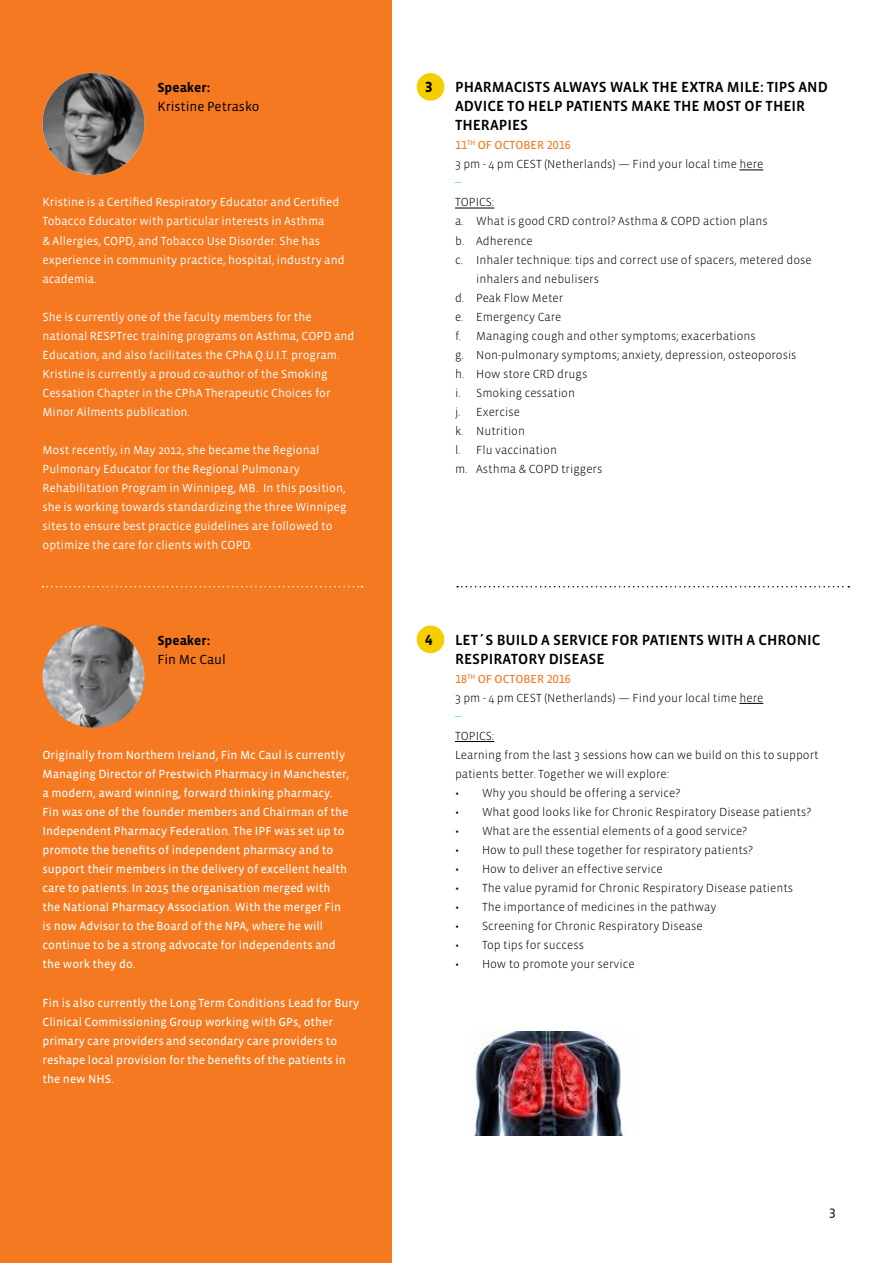
<style>
.page{position:relative;width:893px;height:1263px;background:#fff}
.page>*{position:absolute;margin:0;border:0;box-sizing:border-box;transform-origin:0 0}
.t1{font:500 15px/19px "Vista Sans OT";color:#000}
.t2{font:700 15px "Vista Sans OT";color:#000}
.t3{font:13.5px "Vista Sans OT";color:#000}
.t4{font:700 13.5px "Vista Sans OT";color:#000}
.t5{font:300 12px/19px "Vista Sans OT";color:#000}
.t6{font:12px/19px "Vista Sans OT";color:#fff}
.t7{font:12px/19px "Vista Sans OT";color:#fff}
.t8{font:300 12px "Vista Sans OT";color:#20c4f4}
.s1{font-weight:400;color:#f47920}
</style>
<div class="page">
<div style="left:0;top:0;width:391px;height:1263px;background:#f47920"></div>
<div style="left:417px;top:73px;width:27px;height:28px;background:#f5ce00;border-radius:50%"></div>
<div style="left:417px;top:626px;width:27px;height:27px;background:#f5ce00;border-radius:50%"></div>
<svg style="left:457px;top:586px;width:392px;height:1px"></svg>
<svg style="left:739px;top:170px;width:24px;height:1px"></svg>
<hr style="left:455px;top:208px;width:39px;height:1px;background:#000">
<svg style="left:739px;top:703px;width:24px;height:1px"></svg>
<hr style="left:455px;top:741px;width:39px;height:1px;background:#000">
<svg style="left:43px;top:586px;width:319px;height:1px"></svg>
<img style="left:43px;top:73px;width:102px;height:102px;border-radius:51px">
<img style="left:43px;top:626px;width:102px;height:102px;border-radius:51px">
<img style="left:473px;top:1031px;width:151px;height:105px">
<p class="t4" style="left:157px;top:81px;width:55px">Speaker:</p>
<p class="t3" style="left:157px;top:100px;width:104px">Kristine Petrasko</p>
<p class="t7" style="left:43px;top:193px;width:304px">Kristine is a Certified Respiratory Educator and Certified Tobacco Educator with particular interests in Asthma<br>&amp; Allergies, COPD, and Tobacco Use Disorder. She has experience in community practice, hospital, industry and academia.</p>
<p class="t7" style="left:43px;top:307px;width:313px">She is currently one of the faculty members for the national RESPTrec training programs on Asthma, COPD and Education, and also facilitates the CPhA Q.U.I.T. program.<br>Kristine is currently a proud co-author of the Smoking Cessation Chapter in the CPhA Therapeutic Choices for Minor Ailments publication.</p>
<p class="t7" style="left:43px;top:441px;width:306px">Most recently, in May 2012, she became the Regional Pulmonary Educator for the Regional Pulmonary Rehabilitation Program in Winnipeg, MB. In this position, she is working towards standardizing the three Winnipeg sites to ensure best practice guidelines are followed to optimize the care for clients with COPD.</p>
<p class="t4" style="left:157px;top:633px;width:55px">Speaker:</p>
<p class="t3" style="left:157px;top:652px;width:70px">Fin Mc Caul</p>
<p class="t6" style="left:43px;top:746px;width:308px">Originally from Northern Ireland, Fin Mc Caul is currently Managing Director of Prestwich Pharmacy in Manchester, a modern, award winning, forward thinking pharmacy.<br>Fin was one of the founder members and Chairman of the Independent Pharmacy Federation. The IPF was set up to promote the benefits of independent pharmacy and to support their members in the delivery of excellent health care to patients. In 2015 the organisation merged with the National Pharmacy Association. With the merger Fin is now Advisor to the Board of the NPA, where he will continue to be a strong advocate for independents and the work they do.</p>
<p class="t6" style="left:43px;top:993px;width:318px">Fin is also currently the Long Term Conditions Lead for Bury Clinical Commissioning Group working with GPs, other primary care providers and secondary care providers to reshape local provision for the benefits of the patients in the new NHS.</p>
<p class="t2" style="left:425px;top:79px;width:9px">3</p>
<p class="t1" style="left:455px;top:78px;width:374px">PHARMACISTS ALWAYS WALK THE EXTRA MILE: TIPS AND<br>ADVICE TO HELP PATIENTS MAKE THE MOST OF THEIR<br>THERAPIES</p>
<p class="t5" style="left:455px;top:136px;width:310px"><span class="s1">11</span><sup>TH</sup> <span class="s1">OF OCTOBER 2016<br></span>3 pm - 4 pm CEST (Netherlands) — Find your local time here</p>
<p class="t8" style="left:455px;top:171px;width:7px">_</p>
<p class="t5" style="left:455px;top:193px;width:41px">TOPICS:</p>
<p class="t5" style="left:455px;top:212px;width:314px">a. What is good CRD control? Asthma &amp; COPD action plans</p>
<p class="t5" style="left:455px;top:231px;width:79px">b. Adherence</p>
<p class="t5" style="left:455px;top:250px;width:358px">c. Inhaler technique: tips and correct use of spacers, metered dose</p>
<p class="t5" style="left:476px;top:269px;width:124px">inhalers and nebulisers</p>
<p class="t5" style="left:455px;top:288px;width:110px">d. Peak Flow Meter</p>
<p class="t5" style="left:455px;top:307px;width:108px">e. Emergency Care</p>
<p class="t5" style="left:455px;top:326px;width:302px">f. Managing cough and other symptoms; exacerbations</p>
<p class="t5" style="left:455px;top:345px;width:343px">g. Non-pulmonary symptoms; anxiety, depression, osteoporosis</p>
<p class="t5" style="left:455px;top:364px;width:134px">h. How store CRD drugs</p>
<p class="t5" style="left:455px;top:384px;width:122px">i. Smoking cessation</p>
<p class="t5" style="left:455px;top:403px;width:66px">j. Exercise</p>
<p class="t5" style="left:455px;top:422px;width:72px">k. Nutrition</p>
<p class="t5" style="left:455px;top:441px;width:104px">l. Flu vaccination</p>
<p class="t5" style="left:455px;top:460px;width:149px">m. Asthma &amp; COPD triggers</p>
<p class="t2" style="left:425px;top:632px;width:9px">4</p>
<p class="t1" style="left:455px;top:630px;width:367px">LET´S BUILD A SERVICE FOR PATIENTS WITH A CHRONIC<br>RESPIRATORY DISEASE</p>
<p class="t5" style="left:455px;top:669px;width:310px"><span class="s1">18</span><sup>TH</sup> <span class="s1">OF OCTOBER 2016<br></span>3 pm - 4 pm CEST (Netherlands) — Find your local time here</p>
<p class="t8" style="left:455px;top:705px;width:7px">_</p>
<p class="t5" style="left:455px;top:726px;width:365px">TOPICS:<br>Learning from the last 3 sessions how can we build on this to support patients better. Together we will explore:</p>
<p class="t5" style="left:455px;top:784px;width:227px">• Why you should be offering a service?</p>
<p class="t5" style="left:455px;top:803px;width:358px">• What good looks like for Chronic Respiratory Disease patients?</p>
<p class="t5" style="left:455px;top:822px;width:294px">• What are the essential elements of a good service?</p>
<p class="t5" style="left:455px;top:841px;width:300px">• How to pull these together for respiratory patients?</p>
<p class="t5" style="left:455px;top:860px;width:209px">• How to deliver an effective service</p>
<p class="t5" style="left:455px;top:879px;width:340px">• The value pyramid for Chronic Respiratory Disease patients</p>
<p class="t5" style="left:455px;top:898px;width:263px">• The importance of medicines in the pathway</p>
<p class="t5" style="left:455px;top:917px;width:249px">• Screening for Chronic Respiratory Disease</p>
<p class="t5" style="left:455px;top:936px;width:131px">• Top tips for success</p>
<p class="t5" style="left:455px;top:955px;width:181px">• How to promote your service</p>
<p class="t3" style="left:829px;top:1205px;width:8px">3</p>
</div>
